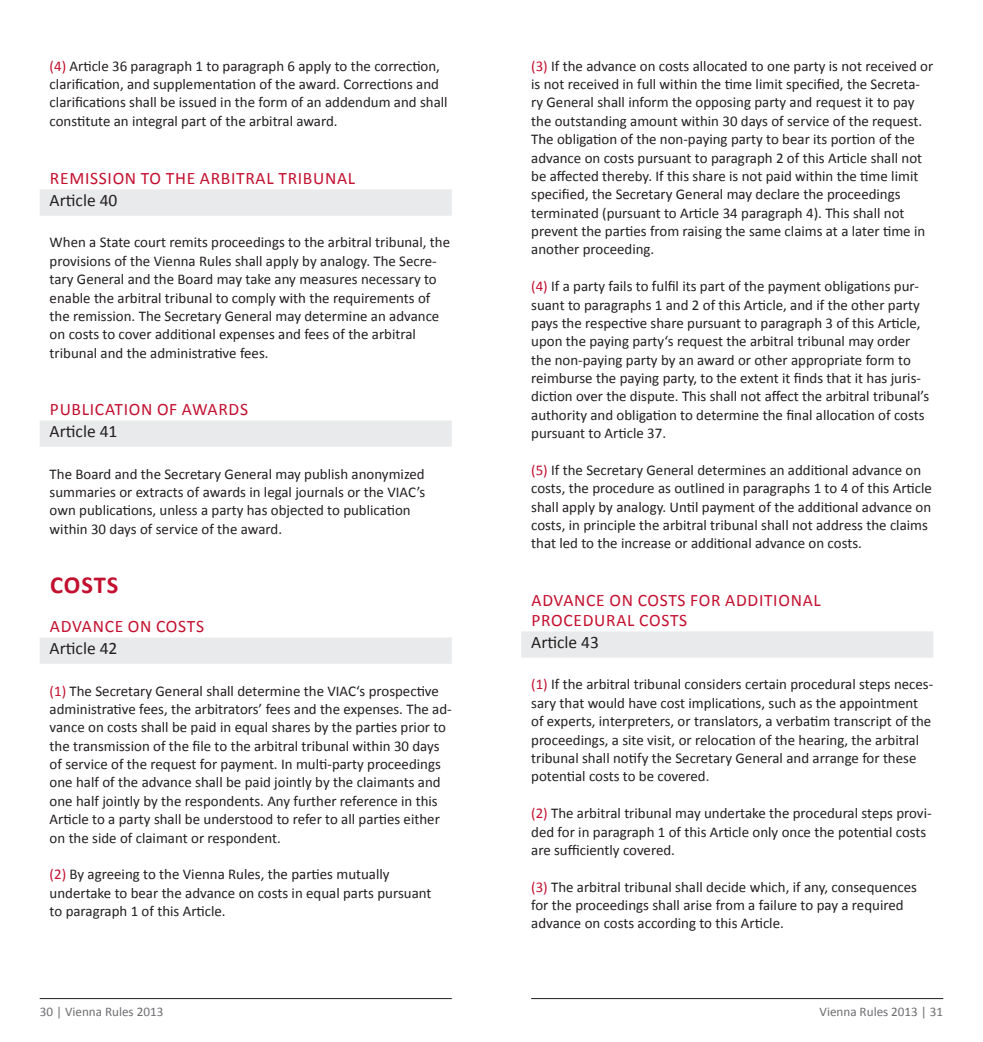
<style>
.page{position:relative;width:983px;height:1042px;background:#fff}
.page>*{position:absolute;margin:0;border:0;box-sizing:border-box;transform-origin:0 0}
.t1{font:700 24.5px "Calibri";letter-spacing:.035em;color:#c3102f}
.t2{font:17.5px/19.2px "Calibri";letter-spacing:.04em;color:#c3102f}
.t3{font:17.5px "Calibri";color:#231f20}
.t4{font:14.88px/18.4px "Calibri";color:#231f20}
.t5{font:13.12px "Calibri";color:#6d6e71}
.s1{color:#c3102f}
</style>
<div class="page">
<hr style="left:40px;top:998px;width:411px;height:1px;background:#231f20">
<hr style="left:531px;top:998px;width:412px;height:1px;background:#231f20">
<div style="left:40px;top:189px;width:411px;height:27px;background:#e9eaeb"></div>
<div style="left:40px;top:420px;width:411px;height:27px;background:#e9eaeb"></div>
<div style="left:40px;top:637px;width:411px;height:27px;background:#e9eaeb"></div>
<div style="left:521px;top:631px;width:412px;height:26px;background:#e9eaeb"></div>
<p class="t4" style="left:50px;top:57px;width:399px"><span class="s1">(4)</span> Article 36 paragraph 1 to paragraph 6 apply to the correction, clarification, and supplementation of the award. Corrections and clarifications shall be issued in the form of an addendum and shall constitute an integral part of the arbitral award.</p>
<p class="t2" style="left:50px;top:168px;width:307px">REMISSION TO THE ARBITRAL TRIBUNAL</p>
<p class="t3" style="left:50px;top:189px;width:69px">Article 40</p>
<p class="t4" style="left:50px;top:233px;width:402px">When a State court remits proceedings to the arbitral tribunal, the provisions of the Vienna Rules shall apply by analogy. The Secre&shy;tary General and the Board may take any measures necessary to enable the arbitral tribunal to comply with the requirements of the remission. The Secretary General may determine an advance on costs to cover additional expenses and fees of the arbitral tribunal and the administrative fees.</p>
<p class="t2" style="left:50px;top:399px;width:199px">PUBLICATION OF AWARDS</p>
<p class="t3" style="left:50px;top:420px;width:69px">Article 41</p>
<p class="t4" style="left:50px;top:464px;width:377px">The Board and the Secretary General may publish anonymized summaries or extracts of awards in legal journals or the VIAC’s own publications, unless a party has objected to publication within 30 days of service of the award.</p>
<h1 class="t1" style="left:50px;top:576px;width:70px">COSTS</h1>
<p class="t2" style="left:50px;top:616px;width:155px">ADVANCE ON COSTS</p>
<p class="t3" style="left:50px;top:637px;width:69px">Article 42</p>
<p class="t4" style="left:50px;top:681px;width:403px"><span class="s1">(1)</span> The Secretary General shall determine the VIAC‘s prospective administrative fees, the arbitrators’ fees and the expenses. The ad&shy;vance on costs shall be paid in equal shares by the parties prior to the transmission of the file to the arbitral tribunal within 30 days of service of the request for payment. In multi-party proceedings one half of the advance shall be paid jointly by the claimants and one half jointly by the respondents. Any further reference in this Article to a party shall be understood to refer to all parties either on the side of claimant or respondent.</p>
<p class="t4" style="left:50px;top:865px;width:383px"><span class="s1">(2)</span> By agreeing to the Vienna Rules, the parties mutually undertake to bear the advance on costs in equal parts pursuant to paragraph 1 of this Article.</p>
<p class="t4" style="left:531px;top:57px;width:403px"><span class="s1">(3)</span> If the advance on costs allocated to one party is not received or is not received in full within the time limit specified, the Secreta&shy;ry General shall inform the opposing party and request it to pay the outstanding amount within 30 days of service of the request.<br>The obligation of the non-paying party to bear its portion of the advance on costs pursuant to paragraph 2 of this Article shall not be affected thereby. If this share is not paid within the time limit specified, the Secretary General may declare the proceedings terminated (pursuant to Article 34 paragraph 4). This shall not prevent the parties from raising the same claims at a later time in another proceeding.</p>
<p class="t4" style="left:531px;top:277px;width:399px"><span class="s1">(4)</span> If a party fails to fulfil its part of the payment obligations pur&shy;suant to paragraphs 1 and 2 of this Article, and if the other party pays the respective share pursuant to paragraph 3 of this Article, upon the paying party‘s request the arbitral tribunal may order the non-paying party by an award or other appropriate form to reimburse the paying party, to the extent it finds that it has juris&shy;diction over the dispute. This shall not affect the arbitral tribunal’s authority and obligation to determine the final allocation of costs pursuant to Article 37.</p>
<p class="t4" style="left:531px;top:461px;width:402px"><span class="s1">(5)</span> If the Secretary General determines an additional advance on costs, the procedure as outlined in paragraphs 1 to 4 of this Article shall apply by analogy. Until payment of the additional advance on costs, in principle the arbitral tribunal shall not address the claims that led to the increase or additional advance on costs.</p>
<p class="t2" style="left:531px;top:591px;width:291px">ADVANCE ON COSTS FOR ADDITIONAL<br>PROCEDURAL COSTS</p>
<p class="t3" style="left:531px;top:631px;width:69px">Article 43</p>
<p class="t4" style="left:531px;top:675px;width:403px"><span class="s1">(1)</span> If the arbitral tribunal considers certain procedural steps neces&shy;sary that would have cost implications, such as the appointment of experts, interpreters, or translators, a verbatim transcript of the proceedings, a site visit, or relocation of the hearing, the arbitral tribunal shall notify the Secretary General and arrange for these potential costs to be covered.</p>
<p class="t4" style="left:531px;top:804px;width:402px"><span class="s1">(2)</span> The arbitral tribunal may undertake the procedural steps provi&shy;ded for in paragraph 1 of this Article only once the potential costs are sufficiently covered.</p>
<p class="t4" style="left:531px;top:877px;width:387px"><span class="s1">(3)</span> The arbitral tribunal shall decide which, if any, consequences for the proceedings shall arise from a failure to pay a required advance on costs according to this Article.</p>
<p class="t5" style="left:40px;top:1003px;width:125px">30 | Vienna Rules 2013</p>
<p class="t5" style="left:819px;top:1003px;width:125px">Vienna Rules 2013 | 31</p>
</div>
